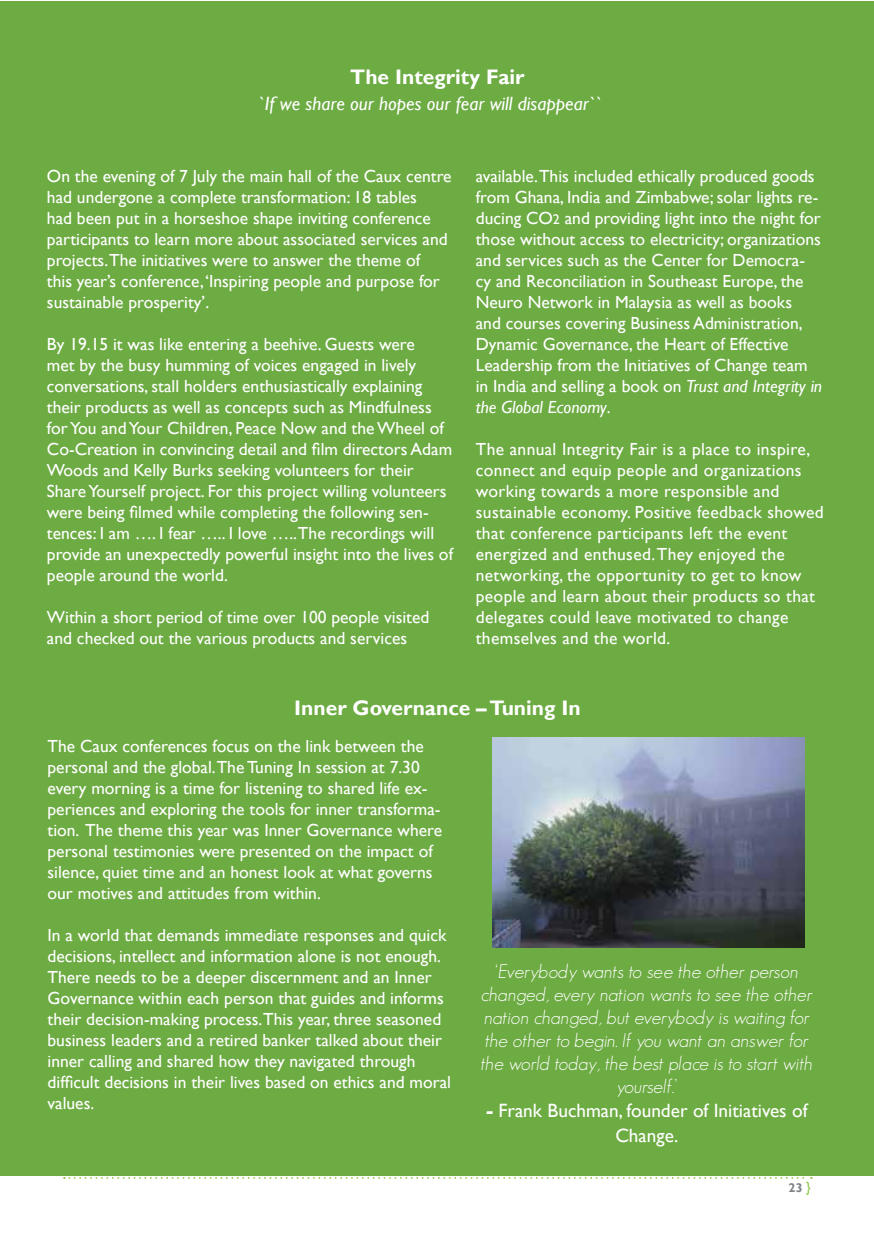
<style>
.page{position:relative;width:874px;height:1241px;background:#fff}
.page>*{position:absolute;margin:0;border:0;box-sizing:border-box;transform-origin:0 0}
.t1{font:700 21px "Gill Sans";color:#fff}
.t2{font:italic 300 19.25px/23.1px "Geosans";color:#fff;text-align:center}
.t3{font:19.25px/25.2px "Gill Sans";color:#fff;text-align:center}
.t4{font:italic 19.25px "Gill Sans";color:#fff}
.t5{font:17.5px/21px "Gill Sans";color:#fff}
.t6{font:17.5px/21px "Gill Sans";letter-spacing:.02em;color:#fff}
.t7{font:700 12.6px "Gill Sans";color:#808285}
.s1{font-size:14px}
.s2{font-style:italic}
.s3{font-weight:700;font-style:italic}
.s4{font-weight:400;font-size:14px;color:#8dc63f}
</style>
<div class="page">
<svg style="left:64px;top:1177px;width:747px;height:1px"></svg>
<div style="left:0;top:1px;width:873px;height:1174px;background:#6dab43"></div>
<img style="left:492px;top:737px;width:311px;height:210px">
<p class="t1" style="left:350px;top:64px;width:176px">The Integrity Fair</p>
<p class="t4" style="left:258px;top:92px;width:344px">`If we share our hopes our fear will disappear``</p>
<p class="t5" style="left:47px;top:166px;width:406px">On the evening of 7 July the main hall of the Caux centre had undergone a complete transformation: 18 tables<br>had been put in a horseshoe shape inviting conference participants to learn more about associated services and projects.The initiatives were to answer the theme of<br>this year’s conference, ‘Inspiring people and purpose for sustainable prosperity’.</p>
<p class="t5" style="left:47px;top:334px;width:407px">By 19.15 it was like entering a beehive. Guests were<br>met by the busy humming of voices engaged in lively conversations, stall holders enthusiastically explaining their products as well as concepts such as Mindfulness for You and Your Children, Peace Now and the Wheel of Co-Creation in convincing detail and film directors Adam Woods and Kelly Burks seeking volunteers for their Share Yourself project. For this project willing volunteers were being filmed while completing the following sen&shy;tences: I am …. I fear ….. I love …..The recordings will provide an unexpectedly powerful insight into the lives of people around the world.</p>
<p class="t5" style="left:47px;top:607px;width:384px">Within a short period of time over 100 people visited and checked out the various products and services</p>
<p class="t5" style="left:475px;top:166px;width:348px">available.This included ethically produced goods from Ghana, India and Zimbabwe; solar lights re&shy;ducing CO<span class="s1">2</span> and providing light into the night for those without access to electricity; organizations and services such as the Center for Democra&shy;cy and Reconciliation in Southeast Europe, the Neuro Network in Malaysia as well as books<br>and courses covering Business Administration, Dynamic Governance, the Heart of Effective Leadership from the Initiatives of Change team in India and selling a book on <span class="s2">Trust and Integrity in the Global Economy</span>.</p>
<p class="t6" style="left:475px;top:439px;width:349px">The annual Integrity Fair is a place to inspire, connect and equip people and organizations working towards a more responsible and sustainable economy. Positive feedback showed that conference participants left the event energized and enthused. They enjoyed the networking, the opportunity to get to know people and learn about their products so that delegates could leave motivated to change themselves and the world.</p>
<p class="t1" style="left:294px;top:694px;width:288px">Inner Governance – Tuning In</p>
<p class="t5" style="left:48px;top:736px;width:396px">The Caux conferences focus on the link between the personal and the global.The Tuning In session at 7.30 every morning is a time for listening to shared life ex&shy;periences and exploring the tools for inner transforma&shy;tion. The theme this year was Inner Governance where personal testimonies were presented on the impact of silence, quiet time and an honest look at what governs our motives and attitudes from within.</p>
<p class="t5" style="left:48px;top:925px;width:405px">In a world that demands immediate responses and quick decisions, intellect and information alone is not enough.<br>There needs to be a deeper discernment and an Inner Governance within each person that guides and informs their decision-making process.This year, three seasoned business leaders and a retired banker talked about their inner calling and shared how they navigated through difficult decisions in their lives based on ethics and moral values.</p>
<p class="t2" style="left:480px;top:959px;width:333px">‘Everybody wants to see the other person changed, every nation wants to see the other nation changed, but everybody is waiting for the other to begin. If you want an answer for the world today, the best place is to start with yourself.’</p>
<p class="t3" style="left:486px;top:1097px;width:322px"><span class="s3">-</span> Frank Buchman, founder of Initiatives of<br>Change.</p>
<p class="t7" style="left:788px;top:1180px;width:24px">23 <span class="s4">}</span></p>
</div>
